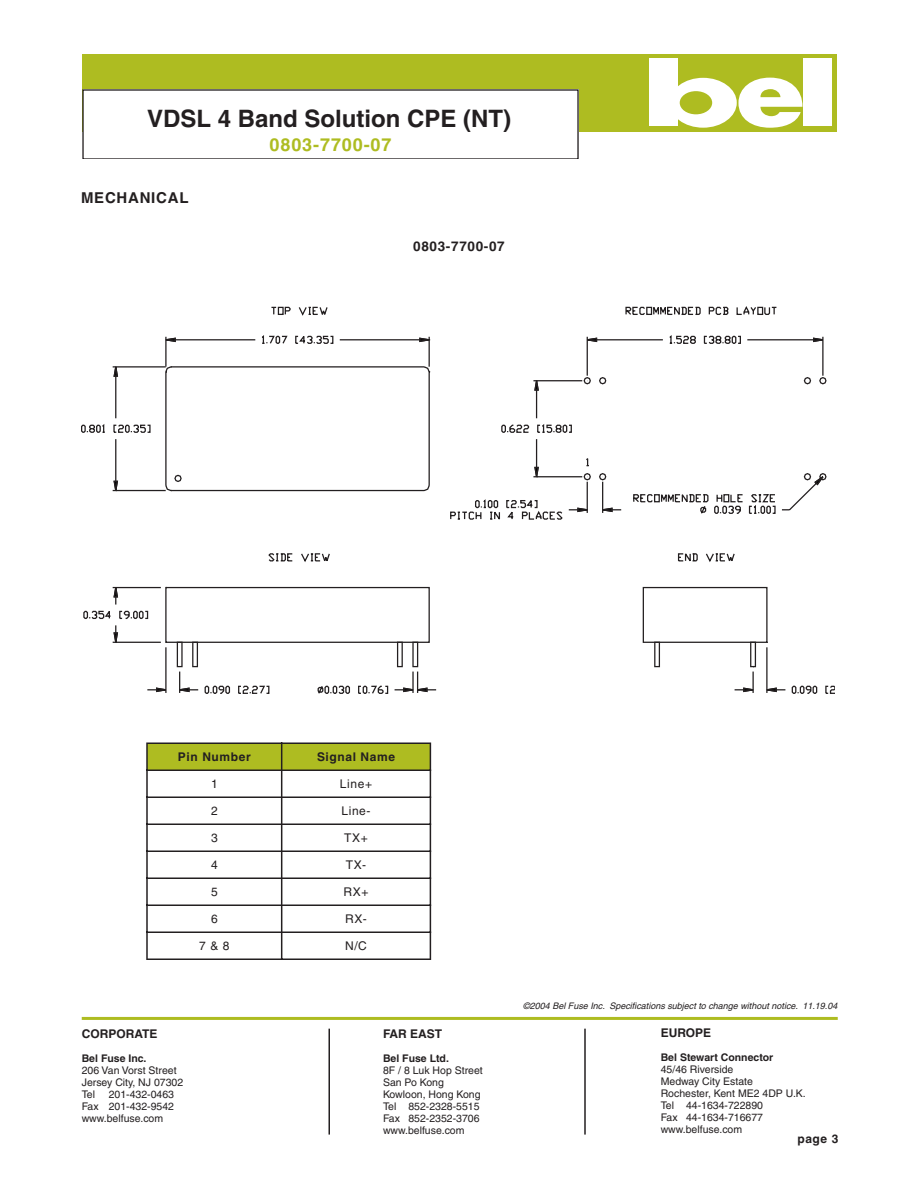
<style>
.page{position:relative;width:918px;height:1188px;background:#fff}
.page>*{position:absolute;margin:0;border:0;box-sizing:border-box;transform-origin:0 0}
.t1{font:700 24px "Helvetica";color:#231f20}
.t2{font:700 18px "Helvetica";letter-spacing:.05em;color:#aebc21}
.t3{font:700 15px "Helvetica";letter-spacing:.05em;color:#231f20}
.t4{font:700 13.5px "Helvetica";letter-spacing:.05em;color:#231f20}
.t5{font:12px "Helvetica";letter-spacing:.05em;color:#231f20}
.t6{font:700 12px "Helvetica";letter-spacing:.05em;color:#231f20}
.t7{font:700 12px "Helvetica";letter-spacing:.02em;color:#231f20}
.t8{font:700 12px "Helvetica";color:#231f20}
.t9{font:10.5px/12px "Helvetica";color:#231f20}
.t10{font:700 10.5px "Helvetica";color:#231f20}
.t11{font:italic 9px "Helvetica";color:#231f20}
</style>
<div class="page">
<hr style="left:82px;top:1017px;width:756px;height:3px;background:#aebc21">
<hr style="left:328px;top:1029px;width:2px;height:106px;background:#231f20">
<hr style="left:584px;top:1029px;width:2px;height:106px;background:#231f20">
<div style="left:645px;top:54px;width:192px;height:78px;background:#aebc21"></div>
<div style="left:82px;top:54px;width:563px;height:78px;background:#aebc21"></div>
<div style="left:650px;top:58px;width:28px;height:68px;background:#fff"></div>
<div style="left:669px;top:78px;width:68px;height:50px;background:#fff;border-radius:50%"></div>
<svg style="left:738px;top:78px;width:65px;height:50px"></svg>
<div style="left:680px;top:91px;width:32px;height:23px;background:#aebc21;border-radius:50%"></div>
<div style="left:804px;top:58px;width:28px;height:68px;background:#fff"></div>
<div style="left:83px;top:90px;width:495px;height:69px;background:#fff"></div>
<svg style="left:165px;top:306px;width:612px;height:53px"></svg>
<svg style="left:579px;top:337px;width:4px;height:6px"></svg>
<svg style="left:583px;top:333px;width:241px;height:26px"></svg>
<svg style="left:83px;top:359px;width:751px;height:335px"></svg>
<svg style="left:146px;top:742px;width:285px;height:218px"></svg>
<hr style="left:146px;top:958px;width:135px;height:2px;background:#231f20">
<hr style="left:282px;top:958px;width:149px;height:2px;background:#231f20">
<h1 class="t1" style="left:147px;top:103px;width:366px">VDSL 4 Band Solution CPE (NT)</h1>
<h2 class="t2" style="left:270px;top:134px;width:123px">0803-7700-07</h2>
<p class="t3" style="left:81px;top:188px;width:109px">MECHANICAL</p>
<p class="t4" style="left:413px;top:239px;width:93px">0803-7700-07</p>
<p class="t6" style="left:178px;top:750px;width:74px">Pin Number</p>
<p class="t6" style="left:317px;top:750px;width:80px">Signal Name</p>
<p class="t5" style="left:211px;top:777px;width:8px">1</p>
<p class="t5" style="left:340px;top:777px;width:34px">Line+</p>
<p class="t5" style="left:211px;top:804px;width:8px">2</p>
<p class="t5" style="left:342px;top:804px;width:31px">Line-</p>
<p class="t5" style="left:211px;top:831px;width:8px">3</p>
<p class="t5" style="left:344px;top:831px;width:25px">TX+</p>
<p class="t5" style="left:211px;top:858px;width:8px">4</p>
<p class="t5" style="left:346px;top:858px;width:22px">TX-</p>
<p class="t5" style="left:211px;top:885px;width:8px">5</p>
<p class="t5" style="left:344px;top:885px;width:26px">RX+</p>
<p class="t5" style="left:211px;top:912px;width:8px">6</p>
<p class="t5" style="left:345px;top:912px;width:23px">RX-</p>
<p class="t5" style="left:199px;top:939px;width:32px">7 &amp; 8</p>
<p class="t5" style="left:345px;top:939px;width:23px">N/C</p>
<p class="t8" style="left:82px;top:1027px;width:77px">CORPORATE</p>
<p class="t10" style="left:82px;top:1052px;width:66px">Bel Fuse Inc.</p>
<p class="t9" style="left:82px;top:1065px;width:103px">206 Van Vorst Street<br>Jersey City, NJ 07302<br>Tel</p>
<p class="t9" style="left:82px;top:1089px;width:94px;text-align:justify;text-indent:27px">201-432-0463<br>Fax 201-432-9542 www.belfuse.com</p>
<p class="t7" style="left:383px;top:1026px;width:61px">FAR EAST</p>
<p class="t10" style="left:383px;top:1052px;width:67px">Bel Fuse Ltd.</p>
<p class="t9" style="left:383px;top:1064px;width:101px">8F / 8 Luk Hop Street<br>San Po Kong<br>Kowloon, Hong Kong<br>Tel 852-2328-5515<br>Fax 852-2352-3706 www.belfuse.com</p>
<p class="t11" style="left:523px;top:1001px;width:316px">©2004 Bel Fuse Inc. Specifications subject to change without notice. 11.19.04</p>
<p class="t7" style="left:661px;top:1026px;width:52px">EUROPE</p>
<p class="t10" style="left:661px;top:1051px;width:114px">Bel Stewart Connector</p>
<p class="t9" style="left:661px;top:1064px;width:147px">45/46 Riverside<br>Medway City Estate<br>Rochester, Kent ME2 4DP U.K.<br>Tel 44-1634-722890<br>Fax 44-1634-716677 www.belfuse.com</p>
<p class="t7" style="left:797px;top:1132px;width:43px">page 3</p>
</div>
